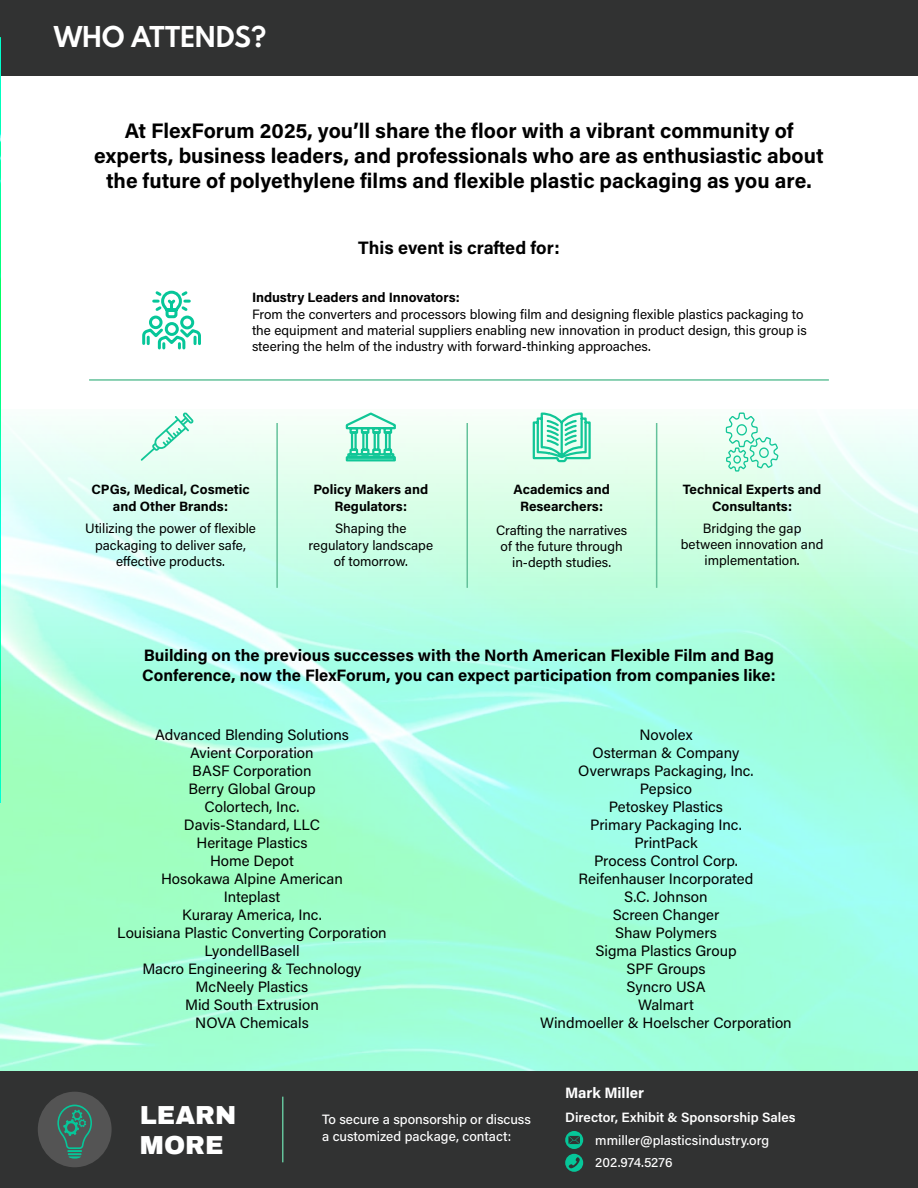
<style>
.page{position:relative;width:918px;height:1188px;background:#fff}
.page>*{position:absolute;margin:0;border:0;box-sizing:border-box;transform-origin:0 0}
.t1{font:700 25.5px "Spartan MB";color:#fff}
.t2{font:900 25.5px/30.6px "Archivo";color:#fff}
.t3{font:21px/25.2px "Acumin Variable Concept";color:#000;text-align:center}
.t4{font:700 18px "Acumin Pro";letter-spacing:-.005em;color:#000}
.t5{font:700 16.5px/19.8px "Acumin Pro";color:#000}
.t6{font:15px/18px "Acumin Pro";color:#000;text-align:center}
.t7{font:700 15px "Acumin Pro";color:#fff}
.t8{font:13.5px/16.2px "Acumin Pro";color:#000;text-align:center}
.t9{font:700 13.5px/16.2px "Acumin Pro";color:#000;text-align:center}
.t10{font:500 13.5px/22.5px "Acumin Pro";color:#fff}
.t11{font:600 13.5px "Acumin Pro";color:#fff}
</style>
<div class="page">
<img style="left:0;top:420px;width:918px;height:651px">
<div style="left:0;top:0;width:918px;height:76px;background:#313232"></div>
<div style="left:0;top:1071px;width:918px;height:117px;background:#313232"></div>
<div style="left:38px;top:1092px;width:74px;height:75px;background:#545454;border-radius:50%"></div>
<svg style="left:57px;top:1105px;width:35px;height:54px"></svg>
<svg style="left:565px;top:1131px;width:18px;height:41px"></svg>
<hr style="left:282px;top:1097px;width:2px;height:65px;background:#64c29b">
<hr style="left:89px;top:379px;width:740px;height:2px;background:#64c29b">
<hr style="left:276px;top:423px;width:2px;height:165px;background:#64c29b">
<hr style="left:466px;top:423px;width:2px;height:165px;background:#64c29b">
<hr style="left:656px;top:423px;width:1px;height:165px;background:#64c29b">
<svg style="left:142px;top:290px;width:59px;height:60px"></svg>
<svg style="left:532px;top:412px;width:60px;height:51px"></svg>
<svg style="left:141px;top:412px;width:52px;height:49px"></svg>
<svg style="left:345px;top:412px;width:53px;height:51px"></svg>
<svg style="left:726px;top:412px;width:52px;height:60px"></svg>
<img style="left:0;top:38px;width:1px;height:765px">
<h1 class="t1" style="left:54px;top:17px;width:214px">WHO ATTENDS?</h1>
<h2 class="t3" style="left:94px;top:117px;width:731px">At FlexForum 2025, you’ll share the floor with a vibrant community of experts, business leaders, and professionals who are as enthusiastic about the future of polyethylene films and flexible plastic packaging as you are.</h2>
<p class="t4" style="left:358px;top:235px;width:203px">This event is crafted for:</p>
<p class="t9" style="left:252px;top:289px;width:209px">Industry Leaders and Innovators:</p>
<p class="t8" style="left:252px;top:305px;width:556px;text-align:left">From the converters and processors blowing film and designing flexible plastics packaging to the equipment and material suppliers enabling new innovation in product design, this group is steering the helm of the industry with forward-thinking approaches.</p>
<p class="t9" style="left:91px;top:481px;width:160px">CPGs, Medical, Cosmetic and Other Brands:</p>
<p class="t8" style="left:85px;top:520px;width:172px">Utilizing the power of flexible packaging to deliver safe, effective products.</p>
<p class="t9" style="left:313px;top:481px;width:116px">Policy Makers and<br>Regulators:</p>
<p class="t8" style="left:309px;top:520px;width:126px">Shaping the regulatory landscape of tomorrow.</p>
<p class="t9" style="left:514px;top:481px;width:98px">Academics and<br>Researchers:</p>
<p class="t8" style="left:496px;top:521px;width:133px">Crafting the narratives of the future through in-depth studies.</p>
<p class="t9" style="left:683px;top:481px;width:140px">Technical Experts and<br>Consultants:</p>
<p class="t8" style="left:681px;top:520px;width:144px">Bridging the gap between innovation and implementation.</p>
<p class="t5" style="left:142px;top:645px;width:635px">Building on the previous successes with the North American Flexible Film and Bag<br>Conference, now the FlexForum, you can expect participation from companies like:</p>
<p class="t6" style="left:117px;top:725px;width:271px">Advanced Blending Solutions<br>Avient Corporation<br>BASF Corporation<br>Berry Global Group<br>Colortech, Inc.<br>Davis-Standard, LLC<br>Heritage Plastics<br>Home Depot<br>Hosokawa Alpine American<br>Inteplast<br>Kuraray America, Inc.<br>Louisiana Plastic Converting Corporation<br>LyondellBasell<br>Macro Engineering &amp; Technology<br>McNeely Plastics<br>Mid South Extrusion<br>NOVA Chemicals</p>
<p class="t6" style="left:540px;top:725px;width:253px">Novolex<br>Osterman &amp; Company<br>Overwraps Packaging, Inc.<br>Pepsico<br>Petoskey Plastics<br>Primary Packaging Inc.<br>PrintPack<br>Process Control Corp.<br>Reifenhauser Incorporated<br>S.C. Johnson<br>Screen Changer<br>Shaw Polymers<br>Sigma Plastics Group<br>SPF Groups<br>Syncro USA<br>Walmart<br>Windmoeller &amp; Hoelscher Corporation</p>
<h1 class="t2" style="left:140px;top:1099px;width:98px">LEARN<br>MORE</h1>
<p class="t10" style="left:322px;top:1111px;width:210px;line-height:16.5px">To secure a sponsorship or discuss a customized package, contact:</p>
<p class="t7" style="left:565px;top:1082px;width:80px">Mark Miller</p>
<p class="t11" style="left:565px;top:1108px;width:232px">Director, Exhibit &amp; Sponsorship Sales</p>
<p class="t10" style="left:595px;top:1128px;width:176px">mmiller@plasticsindustry.org<br>202.974.5276</p>
</div>
